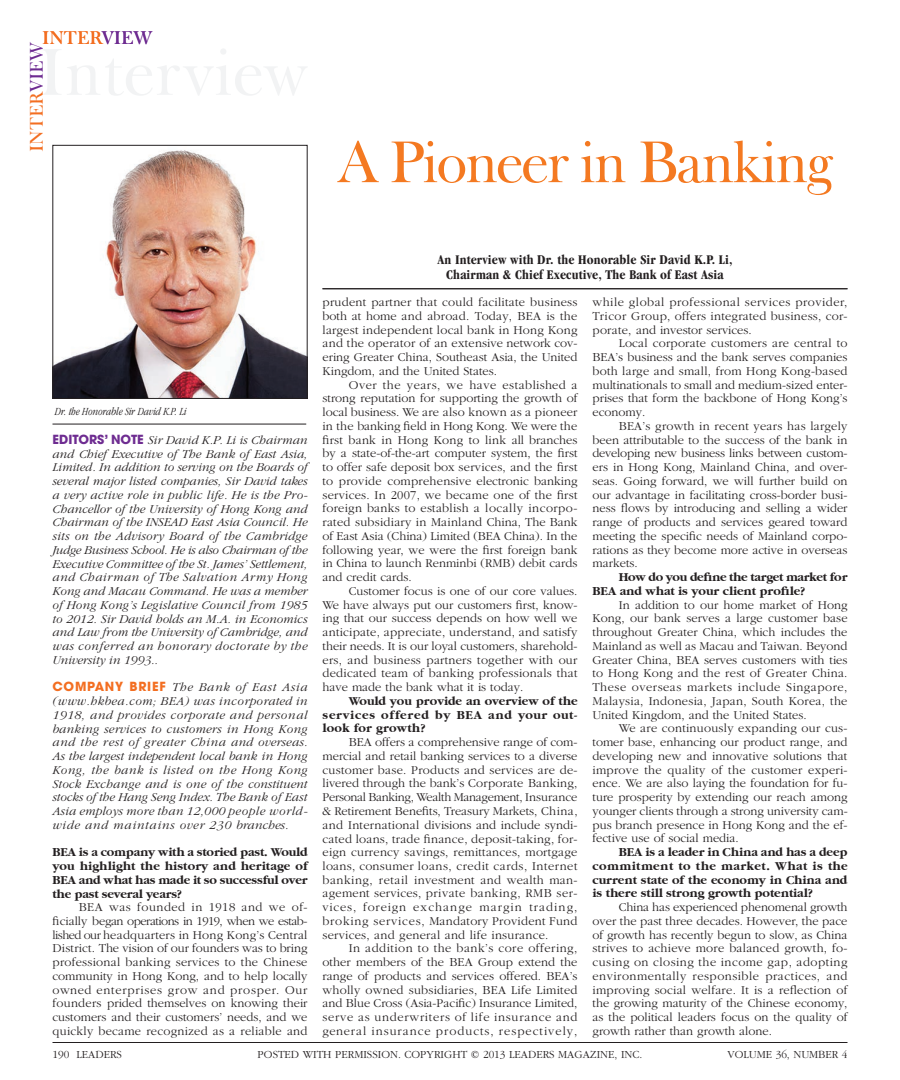
<style>
.page{position:relative;width:900px;height:1080px;background:#fff}
.page>*{position:absolute;margin:0;border:0;box-sizing:border-box;transform-origin:0 0}
.t1{font:60px "Frys Baskerville BT";letter-spacing:-.04em;color:#f47921}
.t2{font:18.75px "Frys Baskerville BT";color:#f36e21}
.t3{font:700 condensed 13.75px/15px "Garamond";letter-spacing:.01em;color:#231f20;text-align:center}
.t4{font:300 12.5px/13.8px "Garamond";color:#231f20;text-align:justify}
.t5{font:italic 300 12.5px/13.8px "Garamond";letter-spacing:.04em;color:#231f20;text-align:justify}
.t6{font:700 12.5px/13.8px "Garamond";color:#231f20;text-align:justify}
.t7{font:300 11.25px "Garamond";color:#231f20}
.t8{font:italic 300 condensed 11.25px "Garamond";color:#231f20}
.s1{color:#6e2c91}
.s2{font-family:"Avant Garde";font-weight:700;font-style:normal;color:#6e2c91}
.s3{font-family:"Avant Garde";font-weight:700;font-style:normal;color:#f36e21}
</style>
<div class="page">
<img style="left:54px;top:150px;width:252px;height:247px">
<div style="left:52px;top:145px;width:256px;height:254px;border:1px solid #231f20"></div>
<hr style="left:52px;top:424px;width:254px;height:1px;background:#231f20">
<hr style="left:322px;top:288px;width:526px;height:1px;background:#231f20">
<hr style="left:52px;top:1042px;width:796px;height:1px;background:#231f20">
<h2 class="t2" style="left:42px;top:26px;width:112px">INTER<span class="s1">VIEW</span></h2>
<h2 class="t2" style="left:25px;top:152px;width:112px;rotate:-90deg">INTER<span class="s1">VIEW</span></h2>
<h1 class="t1" style="left:338px;top:125px;width:495px">A Pioneer in Banking</h1>
<p class="t8" style="left:55px;top:405px;width:133px">Dr. the Honorable Sir David K.P. Li</p>
<p class="t5" style="left:52px;top:433px;width:257px"><span class="s2">EDITORS’ NOTE</span> Sir David K.P. Li is Chairman and Chief Executive of The Bank of East Asia, Limited. In addition to serving on the Boards of several major listed companies, Sir David takes a very active role in public life. He is the Pro-Chancellor of the University of Hong Kong and Chairman of the INSEAD East Asia Council. He sits on the Advisory Board of the Cambridge Judge Business School. He is also Chairman of the Executive Committee of the St. James’ Settlement, and Chairman of The Salvation Army Hong Kong and Macau Command. He was a member of Hong Kong’s Legislative Council from 1985 to 2012. Sir David holds an M.A. in Economics and Law from the University of Cambridge, and was conferred an honorary doctorate by the University in 1993..</p>
<p class="t5" style="left:52px;top:681px;width:257px"><span class="s3">COMPANY BRIEF</span> The Bank of East Asia (www.hkbea.com; BEA) was incorporated in 1918, and provides corporate and personal banking services to customers in Hong Kong and the rest of greater China and overseas.<br>As the largest independent local bank in Hong Kong, the bank is listed on the Hong Kong Stock Exchange and is one of the constituent stocks of the Hang Seng Index. The Bank of East Asia employs more than 12,000 people world&shy;wide and maintains over 230 branches.</p>
<p class="t6" style="left:52px;top:845px;width:257px">BEA is a company with a storied past. Would you highlight the history and heritage of BEA and what has made it so successful over the past several years?</p>
<p class="t4" style="left:52px;top:901px;width:257px;text-indent:26px">BEA was founded in 1918 and we of&shy;ficially began operations in 1919, when we estab&shy;lished our headquarters in Hong Kong’s Central District. The vision of our founders was to bring professional banking services to the Chinese community in Hong Kong, and to help locally owned enterprises grow and prosper. Our founders prided themselves on knowing their customers and their customers’ needs, and we quickly became recognized as a reliable and</p>
<p class="t3" style="left:437px;top:252px;width:297px">An Interview with Dr. the Honorable Sir David K.P. Li,<br>Chairman &amp; Chief Executive, The Bank of East Asia</p>
<p class="t4" style="left:322px;top:296px;width:257px">prudent partner that could facilitate business both at home and abroad. Today, BEA is the largest independent local bank in Hong Kong and the operator of an extensive network cov&shy;ering Greater China, Southeast Asia, the United Kingdom, and the United States.</p>
<p class="t4" style="left:322px;top:378px;width:257px;text-indent:26px">Over the years, we have established a strong reputation for supporting the growth of local business. We are also known as a pioneer in the banking field in Hong Kong. We were the first bank in Hong Kong to link all branches by a state-of-the-art computer system, the first to offer safe deposit box services, and the first to provide comprehensive electronic banking services. In 2007, we became one of the first foreign banks to establish a locally incorpo&shy;rated subsidiary in Mainland China, The Bank of East Asia (China) Limited (BEA China). In the following year, we were the first foreign bank in China to launch Renminbi (RMB) debit cards and credit cards.</p>
<p class="t4" style="left:322px;top:584px;width:257px;text-indent:26px">Customer focus is one of our core values.<br>We have always put our customers first, know&shy;ing that our success depends on how well we anticipate, appreciate, understand, and satisfy their needs. It is our loyal customers, sharehold&shy;ers, and business partners together with our dedicated team of banking professionals that have made the bank what it is today.</p>
<p class="t6" style="left:322px;top:694px;width:257px;text-indent:26px">Would you provide an overview of the services offered by BEA and your out&shy;look for growth?</p>
<p class="t4" style="left:322px;top:736px;width:257px;text-indent:26px">BEA offers a comprehensive range of com&shy;mercial and retail banking services to a diverse customer base. Products and services are de&shy;livered through the bank’s Corporate Banking, Personal Banking, Wealth Management, Insurance &amp; Retirement Benefits, Treasury Markets, China, and International divisions and include syndi&shy;cated loans, trade finance, deposit-taking, for&shy;eign currency savings, remittances, mortgage loans, consumer loans, credit cards, Internet banking, retail investment and wealth man&shy;agement services, private banking, RMB ser&shy;vices, foreign exchange margin trading, broking services, Mandatory Provident Fund services, and general and life insurance.</p>
<p class="t4" style="left:322px;top:942px;width:257px;text-indent:26px">In addition to the bank’s core offering, other members of the BEA Group extend the range of products and services offered. BEA’s wholly owned subsidiaries, BEA Life Limited and Blue Cross (Asia-Pacific) Insurance Limited, serve as underwriters of life insurance and general insurance products, respectively,</p>
<p class="t4" style="left:592px;top:296px;width:257px">while global professional services provider, Tricor Group, offers integrated business, cor&shy;porate, and investor services.</p>
<p class="t4" style="left:592px;top:337px;width:257px;text-indent:26px">Local corporate customers are central to BEA’s business and the bank serves companies both large and small, from Hong Kong-based multinationals to small and medium-sized enter&shy;prises that form the backbone of Hong Kong’s economy.</p>
<p class="t4" style="left:592px;top:419px;width:257px;text-indent:26px">BEA’s growth in recent years has largely been attributable to the success of the bank in developing new business links between custom&shy;ers in Hong Kong, Mainland China, and over&shy;seas. Going forward, we will further build on our advantage in facilitating cross-border busi&shy;ness flows by introducing and selling a wider range of products and services geared toward meeting the specific needs of Mainland corpo&shy;rations as they become more active in overseas markets.</p>
<p class="t6" style="left:592px;top:570px;width:256px;text-indent:26px">How do you define the target market for<br>BEA and what is your client profile?</p>
<p class="t4" style="left:592px;top:598px;width:257px;text-indent:26px">In addition to our home market of Hong Kong, our bank serves a large customer base throughout Greater China, which includes the Mainland as well as Macau and Taiwan. Beyond Greater China, BEA serves customers with ties to Hong Kong and the rest of Greater China.<br>These overseas markets include Singapore, Malaysia, Indonesia, Japan, South Korea, the United Kingdom, and the United States.</p>
<p class="t4" style="left:592px;top:722px;width:257px;text-indent:26px">We are continuously expanding our cus&shy;tomer base, enhancing our product range, and developing new and innovative solutions that improve the quality of the customer experi&shy;ence. We are also laying the foundation for fu&shy;ture prosperity by extending our reach among younger clients through a strong university cam&shy;pus branch presence in Hong Kong and the ef&shy;fective use of social media.</p>
<p class="t6" style="left:592px;top:845px;width:257px;text-indent:26px">BEA is a leader in China and has a deep commitment to the market. What is the current state of the economy in China and is there still strong growth potential?</p>
<p class="t4" style="left:592px;top:901px;width:257px;text-indent:26px">China has experienced phenomenal growth over the past three decades. However, the pace of growth has recently begun to slow, as China strives to achieve more balanced growth, fo&shy;cusing on closing the income gap, adopting environmentally responsible practices, and improving social welfare. It is a reflection of the growing maturity of the Chinese economy, as the political leaders focus on the quality of growth rather than growth alone.</p>
<p class="t7" style="left:52px;top:1048px;width:71px">190 LEADERS</p>
<p class="t7" style="left:258px;top:1048px;width:386px">POSTED WITH PERMISSION. COPYRIGHT © 2013 LEADERS MAGAZINE, INC.</p>
<p class="t7" style="left:728px;top:1048px;width:121px">VOLUME 36, NUMBER 4</p>
</div>
